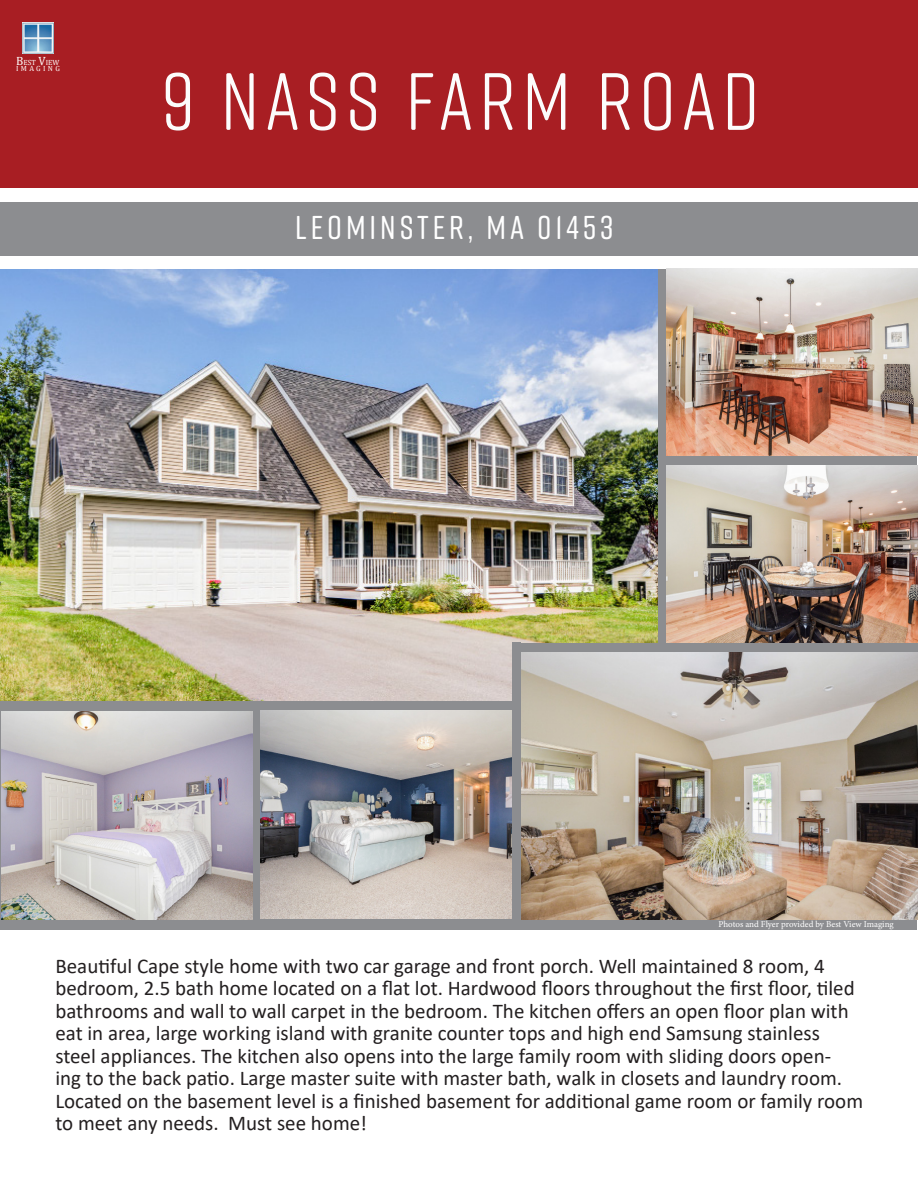
<style>
.page{position:relative;width:918px;height:1188px;background:#fff}
.page>*{position:absolute;margin:0;border:0;box-sizing:border-box;transform-origin:0 0}
.t1{font:81px "Rift Soft";letter-spacing:.08em;color:#fcfcfc}
.t2{font:500 33px "Rift Soft";letter-spacing:.12em;color:#fff}
.t3{font:21px/22.5px "Calibri";color:#231f20}
.t4{font:9px "Minion Pro";letter-spacing:-.005em;color:#fff}
.t5{font:7.5px "Cambria";letter-spacing:.3em;color:#fffefc}
.s1{font-size:12px}
</style>
<div class="page">
<div style="left:1px;top:270px;width:916px;height:660px;background:#8c8d90"></div>
<div style="left:0;top:0;width:918px;height:188px;background:#a81e23"></div>
<div style="left:0;top:202px;width:918px;height:54px;background:#8c8d90"></div>
<img style="left:22px;top:23px;width:32px;height:31px">
<img style="left:0;top:270px;width:657px;height:431px">
<img style="left:1px;top:711px;width:251px;height:208px">
<img style="left:261px;top:710px;width:251px;height:209px">
<img style="left:666px;top:269px;width:252px;height:186px">
<img style="left:666px;top:466px;width:252px;height:177px">
<div style="left:512px;top:643px;width:9px;height:274px;background:#8c8d90"></div>
<div style="left:519px;top:643px;width:399px;height:9px;background:#8c8d90"></div>
<img style="left:521px;top:652px;width:397px;height:267px">
<p class="t5" style="left:16px;top:58px;width:45px"><span class="s1">B</span>EST <span class="s1">V</span>IEW</p>
<p class="t5" style="left:16px;top:64px;width:45px">IMAGING</p>
<p class="t1" style="left:161px;top:45px;width:600px">9 NASS FARM ROAD</p>
<p class="t2" style="left:295px;top:204px;width:320px">LEOMINSTER, MA 01453</p>
<p class="t4" style="left:718px;top:918px;width:177px">Photos and Flyer provided by Best View Imaging</p>
<p class="t3" style="left:55px;top:954px;width:809px">Beautiful Cape style home with two car garage and front porch. Well maintained 8 room, 4 bedroom, 2.5 bath home located on a flat lot. Hardwood floors throughout the first floor, tiled bathrooms and wall to wall carpet in the bedroom. The kitchen offers an open floor plan with eat in area, large working island with granite counter tops and high end Samsung stainless steel appliances. The kitchen also opens into the large family room with sliding doors open-<br>ing to the back patio. Large master suite with master bath, walk in closets and laundry room.<br>Located on the basement level is a finished basement for additional game room or family room to meet any needs. Must see home!</p>
</div>
